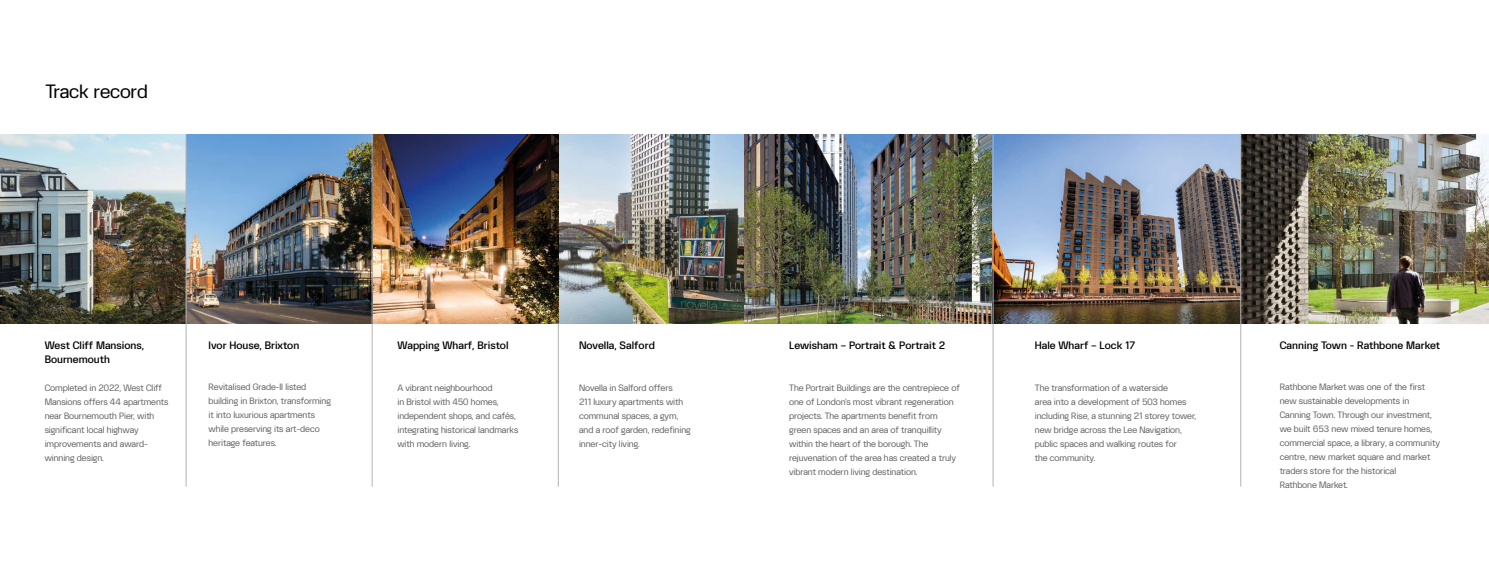
<style>
.page{position:relative;width:1489px;height:571px;background:#fff}
.page>*{position:absolute;margin:0;border:0;box-sizing:border-box;transform-origin:0 0}
.t1{font:19.25px "Citizen";letter-spacing:-.01em;color:#000}
.t2{font:500 10.76px/14px "Citizen";color:#000}
.t3{font:9.19px/14px "Citizen";letter-spacing:-.01em;color:#646363}
</style>
<div class="page">
<hr style="left:558px;top:135px;width:1px;height:351px;background:#b3b2b2">
<img style="left:558px;top:135px;width:186px;height:188px">
<img style="left:373px;top:135px;width:185px;height:188px">
<img style="left:0;top:135px;width:186px;height:188px">
<img style="left:187px;top:135px;width:185px;height:188px">
<hr style="left:372px;top:135px;width:1px;height:351px;background:#b3b2b2">
<hr style="left:186px;top:135px;width:1px;height:351px;background:#b3b2b2">
<img style="left:1241px;top:135px;width:247px;height:188px">
<img style="left:744px;top:135px;width:248px;height:188px">
<img style="left:993px;top:135px;width:247px;height:188px">
<hr style="left:1240px;top:135px;width:1px;height:351px;background:#b3b2b2">
<hr style="left:992px;top:135px;width:1px;height:351px;background:#b3b2b2">
<h1 class="t1" style="left:45px;top:80px;width:104px">Track record</h1>
<p class="t2" style="left:45px;top:338px;width:101px">West Cliff Mansions,<br>Bournemouth</p>
<p class="t3" style="left:45px;top:380px;width:125px">Completed in 2022, West Cliff<br>Mansions offers 44 apartments near Bournemouth Pier, with significant local highway improvements and award&shy;winning design.</p>
<p class="t2" style="left:208px;top:338px;width:92px">Ivor House, Brixton</p>
<p class="t3" style="left:208px;top:379px;width:124px">Revitalised Grade-II listed building in Brixton, transforming it into luxurious apartments while preserving its art-deco heritage features.</p>
<p class="t2" style="left:397px;top:338px;width:112px">Wapping Wharf, Bristol</p>
<p class="t3" style="left:397px;top:380px;width:122px">A vibrant neighbourhood<br>in Bristol with 450 homes, independent shops, and cafés, integrating historical landmarks with modern living.</p>
<p class="t2" style="left:579px;top:338px;width:77px">Novella, Salford</p>
<p class="t3" style="left:579px;top:380px;width:113px">Novella in Salford offers<br>211 luxury apartments with communal spaces, a gym, and a roof garden, redefining inner-city living.</p>
<p class="t2" style="left:789px;top:338px;width:157px">Lewisham – Portrait &amp; Portrait 2</p>
<p class="t3" style="left:789px;top:381px;width:172px">The Portrait Buildings are the centrepiece of one of London’s most vibrant regeneration projects. The apartments benefit from green spaces and an area of tranquillity within the heart of the borough. The rejuvenation of the area has created a truly vibrant modern living destination.</p>
<p class="t2" style="left:1034px;top:338px;width:102px">Hale Wharf – Lock 17</p>
<p class="t3" style="left:1034px;top:381px;width:163px">The transformation of a waterside<br>area into a development of 503 homes including Rise, a stunning 21 storey tower, new bridge across the Lee Navigation, public spaces and walking routes for<br>the community.</p>
<p class="t2" style="left:1279px;top:338px;width:162px">Canning Town - Rathbone Market</p>
<p class="t3" style="left:1279px;top:379px;width:162px">Rathbone Market was one of the first new sustainable developments in Canning Town. Through our investment, we built 653 new mixed tenure homes, commercial space, a library, a community centre, new market square and market traders store for the historical<br>Rathbone Market.</p>
</div>
